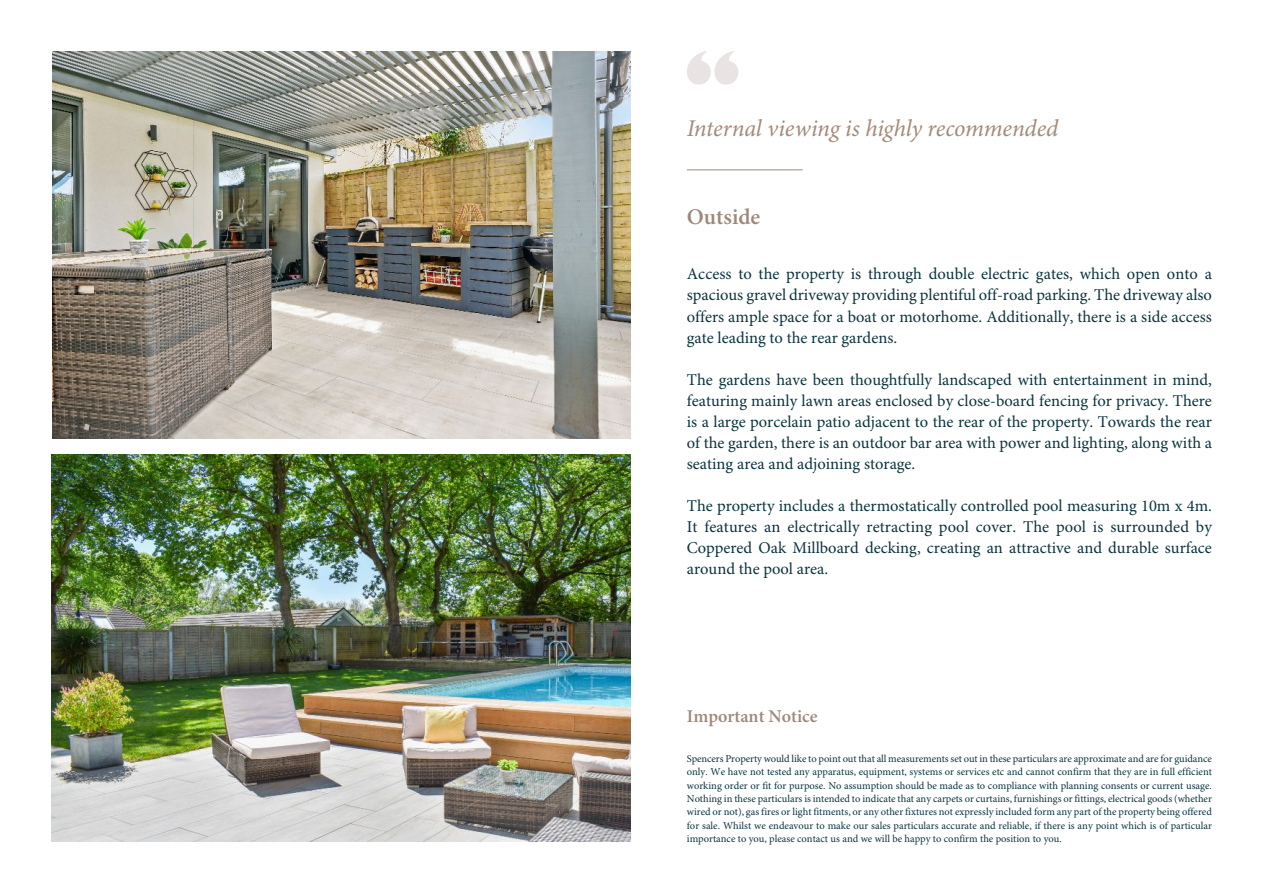
<style>
.page{position:relative;width:1263px;height:893px;background:#fff}
.page>*{position:absolute;margin:0;border:0;box-sizing:border-box;transform-origin:0 0}
.t1{font:italic 24px "Minion Pro";letter-spacing:-.01em;color:#a4897a}
.t2{font:600 22.5px "Minion Pro";color:#9e887b}
.t3{font:600 18px "Minion Pro";color:#9e887b}
.t4{font:16.5px/21.1px "Minion Pro";color:#0b333d;text-align:justify}
.t5{font:10.5px/13.4px "Minion Pro";color:#0b333d;text-align:justify}
</style>
<div class="page">
<img style="left:52px;top:51px;width:578px;height:388px">
<img style="left:52px;top:455px;width:579px;height:387px">
<svg style="left:687px;top:51px;width:51px;height:34px"></svg>
<hr style="left:687px;top:169px;width:116px;height:1px;background:#9e887b">
<h1 class="t1" style="left:687px;top:118px;width:373px">Internal viewing is highly recommended</h1>
<h2 class="t2" style="left:687px;top:208px;width:75px">Outside</h2>
<p class="t4" style="left:687px;top:265px;width:527px">Access to the property is through double electric gates, which open onto a spacious gravel driveway providing plentiful off-road parking. The driveway also offers ample space for a boat or motorhome. Additionally, there is a side access gate leading to the rear gardens.</p>
<p class="t4" style="left:687px;top:370px;width:527px">The gardens have been thoughtfully landscaped with entertainment in mind, featuring mainly lawn areas enclosed by close-board fencing for privacy. There is a large porcelain patio adjacent to the rear of the property. Towards the rear of the garden, there is an outdoor bar area with power and lighting, along with a seating area and adjoining storage.</p>
<p class="t4" style="left:687px;top:497px;width:527px">The property includes a thermostatically controlled pool measuring 10m x 4m.<br>It features an electrically retracting pool cover. The pool is surrounded by Coppered Oak Millboard decking, creating an attractive and durable surface around the pool area.</p>
<p class="t3" style="left:687px;top:709px;width:132px">Important Notice</p>
<p class="t5" style="left:687px;top:753px;width:527px">Spencers Property would like to point out that all measurements set out in these particulars are approximate and are for guidance only. We have not tested any apparatus, equipment, systems or services etc and cannot confirm that they are in full efficient working order or fit for purpose. No assumption should be made as to compliance with planning consents or current usage.<br>Nothing in these particulars is intended to indicate that any carpets or curtains, furnishings or fittings, electrical goods (whether wired or not), gas fires or light fitments, or any other fixtures not expressly included form any part of the property being offered for sale. Whilst we endeavour to make our sales particulars accurate and reliable, if there is any point which is of particular importance to you, please contact us and we will be happy to confirm the position to you.</p>
</div>
